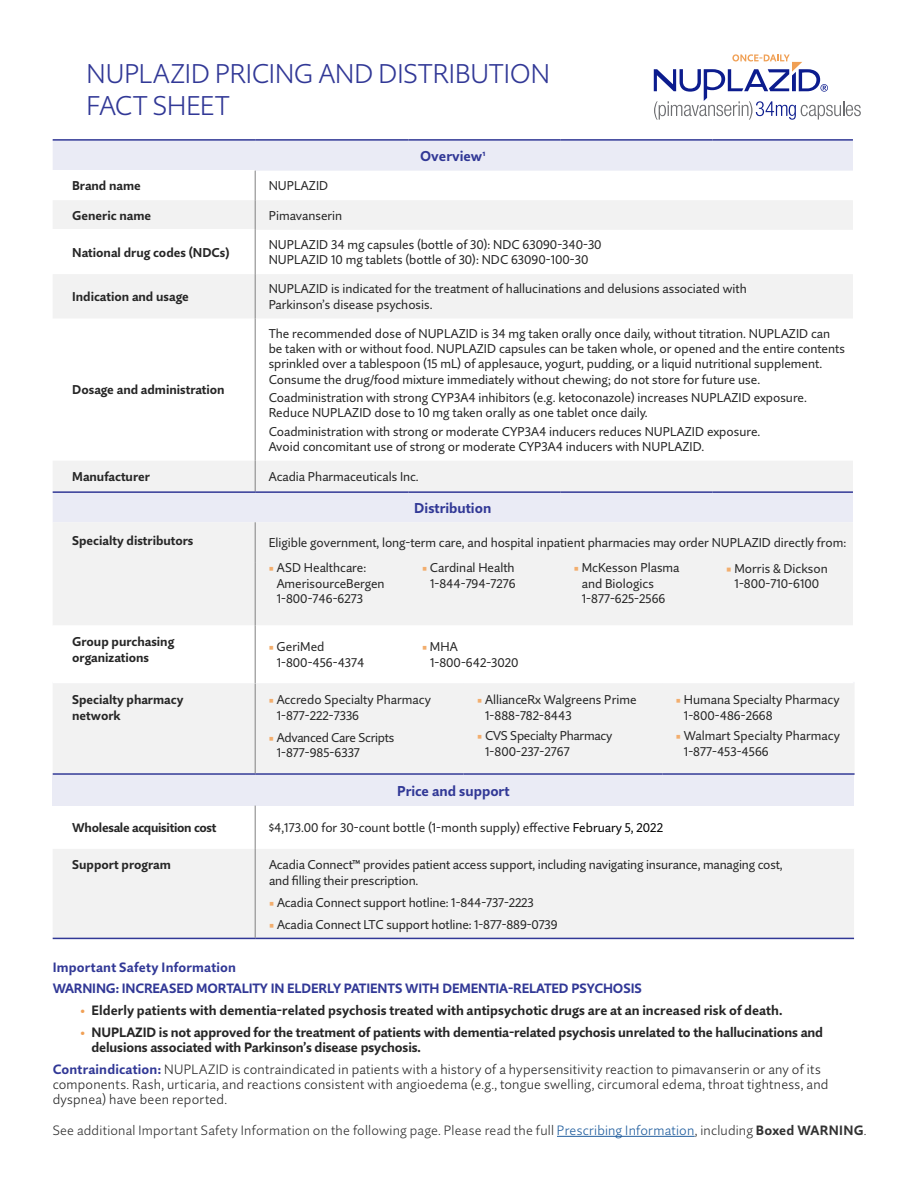
<style>
.page{position:relative;width:918px;height:1188px;background:#fff}
.page>*{position:absolute;margin:0;border:0;box-sizing:border-box;transform-origin:0 0}
.t1{font:300 27px/32.4px "Quire Sans Pro";letter-spacing:-.005em;color:#313896}
.t2{font:700 14.25px "Quire Sans Pro";color:#313896}
.t3{font:700 13.5px/15px "Quire Sans Pro";letter-spacing:-.01em;color:#262626}
.t4{font:300 13.5px/15px "Quire Sans Pro";letter-spacing:.015em;color:#262626}
.t5{font:300 13.5px "Quire Sans Pro";letter-spacing:.015em;color:#333}
.t6{font:700 13.5px/21.8px "Quire Sans Pro";letter-spacing:-.01em;color:#313896}
.t7{font:12.75px/15.3px "Quire Sans Pro";color:#262626}
.t8{font:700 12.75px/15.3px "Quire Sans Pro";color:#262626}
.t9{font:12.75px/15.3px "Quire Sans Pro";letter-spacing:-.02em;color:#262626}
.t10{font:700 12.75px "Quire Sans Pro";letter-spacing:-.02em;color:#262626}
.s1{font-family:"Minion Pro";color:#f2ae6e}
.s2{font-family:"Minion Pro";font-size:13.5px;color:#f2ae6e}
.s3{color:#000}
.s4{color:#f0a055}
.s5{font-weight:700;color:#313896}
.s6{color:#215e9e}
.s7{font-weight:700}
</style>
<div class="page">
<div style="left:53px;top:683px;width:801px;height:90px;background:#f2f2f2"></div>
<hr style="left:53px;top:773px;width:202px;height:2px;background:#313896">
<hr style="left:255px;top:773px;width:209px;height:2px;background:#313896">
<hr style="left:464px;top:773px;width:198px;height:2px;background:#313896">
<hr style="left:662px;top:773px;width:193px;height:2px;background:#313896">
<hr style="left:662px;top:682px;width:193px;height:1px;background:#f5f5fa">
<hr style="left:255px;top:683px;width:1px;height:90px;background:#808080">
<div style="left:53px;top:775px;width:801px;height:31px;background:#eaebf5"></div>
<div style="left:53px;top:849px;width:801px;height:89px;background:#f2f2f2"></div>
<hr style="left:53px;top:938px;width:202px;height:1px;background:#313896">
<hr style="left:255px;top:938px;width:599px;height:1px;background:#313896">
<hr style="left:255px;top:806px;width:1px;height:43px;background:#808080">
<hr style="left:255px;top:849px;width:1px;height:89px;background:#808080">
<div style="left:53px;top:141px;width:800px;height:30px;background:#eaebf5"></div>
<svg style="left:53px;top:200px;width:800px;height:426px;fill:#f2f2f4"></svg>
<div style="left:53px;top:230px;width:202px;height:44px;background:#fff"></div>
<svg style="left:255px;top:171px;width:1px;height:29px"></svg>
<hr style="left:255px;top:200px;width:1px;height:30px;background:#808080">
<hr style="left:255px;top:230px;width:1px;height:44px;background:#808080">
<hr style="left:255px;top:274px;width:1px;height:44px;background:#808080">
<hr style="left:255px;top:318px;width:1px;height:143px;background:#808080">
<hr style="left:255px;top:461px;width:1px;height:30px;background:#808080">
<hr style="left:255px;top:522px;width:1px;height:41px;background:#808080">
<hr style="left:255px;top:563px;width:1px;height:63px;background:#808080">
<hr style="left:255px;top:625px;width:1px;height:58px;background:#808080">
<hr style="left:53px;top:139px;width:202px;height:2px;background:#313896">
<hr style="left:255px;top:139px;width:154px;height:2px;background:#313896">
<hr style="left:409px;top:139px;width:151px;height:2px;background:#313896">
<hr style="left:560px;top:139px;width:153px;height:2px;background:#313896">
<hr style="left:713px;top:139px;width:140px;height:2px;background:#313896">
<hr style="left:53px;top:491px;width:202px;height:2px;background:#313896">
<hr style="left:255px;top:491px;width:154px;height:2px;background:#313896">
<hr style="left:409px;top:491px;width:151px;height:2px;background:#313896">
<hr style="left:560px;top:491px;width:153px;height:2px;background:#313896">
<hr style="left:713px;top:491px;width:140px;height:2px;background:#313896">
<hr style="left:557px;top:1136px;width:138px;height:1px;background:#215e9e">
<svg style="left:654px;top:54px;width:207px;height:66px"></svg>
<h1 class="t1" style="left:86px;top:57px;width:465px">NUPLAZID PRICING AND DISTRIBUTION<br>FACT SHEET</h1>
<p class="t2" style="left:420px;top:147px;width:67px">Overview<sup>1</sup></p>
<p class="t8" style="left:72px;top:178px;width:70px">Brand name</p>
<p class="t7" style="left:269px;top:178px;width:61px">NUPLAZID</p>
<p class="t8" style="left:72px;top:207px;width:80px">Generic name</p>
<p class="t7" style="left:269px;top:208px;width:75px">Pimavanserin</p>
<p class="t8" style="left:72px;top:244px;width:159px">National drug codes (NDCs)</p>
<p class="t7" style="left:269px;top:237px;width:335px">NUPLAZID 34 mg capsules (bottle of 30): NDC 63090-340-30<br>NUPLAZID 10 mg tablets (bottle of 30): NDC 63090-100-30</p>
<p class="t8" style="left:72px;top:289px;width:118px">Indication and usage</p>
<p class="t7" style="left:269px;top:281px;width:480px">NUPLAZID is indicated for the treatment of hallucinations and delusions associated with<br>Parkinson’s disease psychosis.</p>
<p class="t8" style="left:72px;top:382px;width:154px">Dosage and administration</p>
<p class="t7" style="left:269px;top:326px;width:578px">The recommended dose of NUPLAZID is 34 mg taken orally once daily, without titration. NUPLAZID can be taken with or without food. NUPLAZID capsules can be taken whole, or opened and the entire contents sprinkled over a tablespoon (15 mL) of applesauce, yogurt, pudding, or a liquid nutritional supplement.<br>Consume the drug/food mixture immediately without chewing; do not store for future use.</p>
<p class="t7" style="left:269px;top:390px;width:540px">Coadministration with strong CYP3A4 inhibitors (e.g. ketoconazole) increases NUPLAZID exposure.<br>Reduce NUPLAZID dose to 10 mg taken orally as one tablet once daily.</p>
<p class="t7" style="left:269px;top:423px;width:493px">Coadministration with strong or moderate CYP3A4 inducers reduces NUPLAZID exposure.<br>Avoid concomitant use of strong or moderate CYP3A4 inducers with NUPLAZID.</p>
<p class="t8" style="left:72px;top:469px;width:79px">Manufacturer</p>
<p class="t7" style="left:269px;top:469px;width:152px">Acadia Pharmaceuticals Inc.</p>
<p class="t2" style="left:414px;top:499px;width:79px">Distribution</p>
<p class="t8" style="left:72px;top:533px;width:123px">Specialty distributors</p>
<p class="t7" style="left:269px;top:535px;width:579px">Eligible government, long-term care, and hospital inpatient pharmacies may order NUPLAZID directly from:</p>
<p class="t7" style="left:277px;top:560px;width:110px;text-indent:-8px"><span class="s1">■</span> ASD Healthcare:<br>AmerisourceBergen<br>1-800-746-6273</p>
<p class="t7" style="left:422px;top:560px;width:95px;text-align:right"><span class="s1">■</span> Cardinal Health<br>1-844-794-7276</p>
<p class="t7" style="left:582px;top:560px;width:99px;text-indent:-8px"><span class="s1">■</span> McKesson Plasma and Biologics<br>1-877-625-2566</p>
<p class="t7" style="left:726px;top:561px;width:103px;text-align:center"><span class="s2">■</span> Morris &amp; Dickson<br>1-800-710-6100</p>
<p class="t8" style="left:72px;top:633px;width:104px;line-height:16.5px">Group purchasing organizations</p>
<p class="t7" style="left:277px;top:638px;width:89px;line-height:16.2px;text-indent:-8px"><span class="s1">■</span> GeriMed<br>1-800-456-4374</p>
<p class="t7" style="left:430px;top:638px;width:90px;line-height:16.2px;text-indent:-8px"><span class="s1">■</span> MHA<br>1-800-642-3020</p>
<p class="t8" style="left:72px;top:692px;width:113px">Specialty pharmacy network</p>
<p class="t7" style="left:277px;top:692px;width:156px;text-indent:-8px"><span class="s1">■</span> Accredo Specialty Pharmacy<br>1-877-222-7336</p>
<p class="t9" style="left:277px;top:729px;width:119px;text-indent:-8px"><span class="s1">■</span> Advanced Care Scripts<br>1-877-985-6337</p>
<p class="t7" style="left:485px;top:692px;width:153px;line-height:16.2px;text-indent:-8px"><span class="s1">■</span> AllianceRx Walgreens Prime<br>1-888-782-8443</p>
<p class="t9" style="left:485px;top:727px;width:129px;line-height:16.2px;text-indent:-8px"><span class="s1">■</span> CVS Specialty Pharmacy<br>1-800-237-2767</p>
<p class="t2" style="left:397px;top:782px;width:114px">Price and support</p>
<p class="t7" style="left:684px;top:692px;width:157px;line-height:16.2px;text-indent:-8px"><span class="s1">■</span> Humana Specialty Pharmacy<br>1-800-486-2668</p>
<p class="t7" style="left:684px;top:727px;width:158px;line-height:16.2px;text-indent:-8px"><span class="s1">■</span> Walmart Specialty Pharmacy<br>1-877-453-4566</p>
<p class="t10" style="left:72px;top:819px;width:146px">Wholesale acquisition cost</p>
<p class="t7" style="left:269px;top:820px;width:396px">$4,173.00 for 30-count bottle (1-month supply) effective <span class="s3">February 5, 2022</span></p>
<p class="t8" style="left:72px;top:857px;width:100px">Support program</p>
<p class="t7" style="left:269px;top:857px;width:515px">Acadia Connect™ provides patient access support, including navigating insurance, managing cost, and filling their prescription.</p>
<p class="t7" style="left:269px;top:894px;width:266px"><span class="s1">■</span> Acadia Connect support hotline: 1-844-737-2223</p>
<p class="t7" style="left:269px;top:916px;width:290px"><span class="s1">■</span> Acadia Connect LTC support hotline: 1-877-889-0739</p>
<p class="t6" style="left:53px;top:956px;width:591px">Important Safety Information<br>WARNING: INCREASED MORTALITY IN ELDERLY PATIENTS WITH DEMENTIA-RELATED PSYCHOSIS</p>
<p class="t3" style="left:80px;top:1003px;width:705px"><span class="s4">•</span> Elderly patients with dementia-related psychosis treated with antipsychotic drugs are at an increased risk of death.</p>
<p class="t3" style="left:91px;top:1024px;width:733px;text-indent:-12px"><span class="s4">•</span> NUPLAZID is not approved for the treatment of patients with dementia-related psychosis unrelated to the hallucinations and delusions associated with Parkinson’s disease psychosis.</p>
<p class="t4" style="left:53px;top:1061px;width:777px"><span class="s5">Contraindication:</span> NUPLAZID is contraindicated in patients with a history of a hypersensitivity reaction to pimavanserin or any of its components. Rash, urticaria, and reactions consistent with angioedema (e.g., tongue swelling, circumoral edema, throat tightness, and dyspnea) have been reported.</p>
<p class="t5" style="left:53px;top:1122px;width:815px">See additional Important Safety Information on the following page. Please read the full <span class="s6">Prescribing Information</span>, including <span class="s7">Boxed WARNING</span>.</p>
</div>
